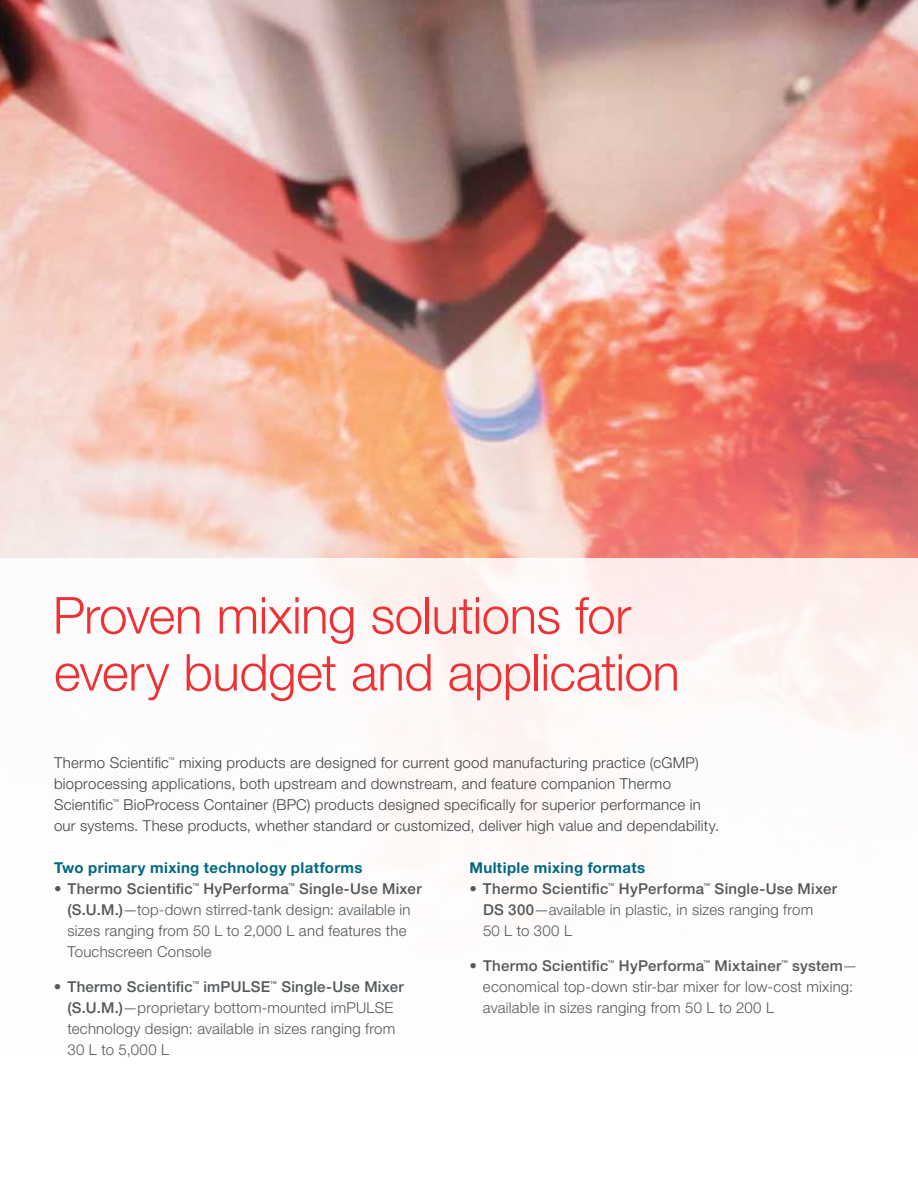
<style>
.page{position:relative;width:918px;height:1188px;background:#fff}
.page>*{position:absolute;margin:0;border:0;box-sizing:border-box;transform-origin:0 0}
.t1{font:300 51px/57px "Helvetica Neue LTW1 G";letter-spacing:-.01em;color:#ee3134}
.t2{font:300 15px/21px "Helvetica Neue LTW1 G";letter-spacing:.015em;color:#53575a}
.t3{font:300 15px/21px "Helvetica Neue LTW1 G";letter-spacing:.015em;color:#414042}
.t4{font:500 15px "Helvetica Neue LTW1 G";letter-spacing:.02em;color:#53575a}
.t5{font:700 15px "Helvetica Neue LTW1 G";letter-spacing:.025em;color:#006880}
.t6{font:500 6.75px "Helvetica Neue LTW1 G";color:#53575a}
.t7{font:300 6.75px "Helvetica Neue LTW1 G";color:#414042}
.s1{font-weight:500}
</style>
<div class="page">
<img style="left:0;top:0;width:918px;height:558px">
<h1 class="t1" style="left:53px;top:587px;width:628px">Proven mixing solutions for every budget and application</h1>
<p class="t3" style="left:54px;top:752px;width:117px">Thermo Scientific</p>
<p class="t7" style="left:168px;top:755px;width:8px">™</p>
<p class="t3" style="left:54px;top:752px;width:646px;text-indent:125px">mixing products are designed for current good manufacturing practice (cGMP) bioprocessing applications, both upstream and downstream, and feature companion Thermo<br>Scientific</p>
<p class="t3" style="left:54px;top:794px;width:667px;text-indent:69px">BioProcess Container (BPC) products designed specifically for superior performance in our systems. These products, whether standard or customized, deliver high value and dependability.</p>
<p class="t7" style="left:112px;top:797px;width:8px">™</p>
<p class="t5" style="left:54px;top:858px;width:310px">Two primary mixing technology platforms</p>
<p class="t4" style="left:54px;top:880px;width:140px">• Thermo Scientific</p>
<p class="t6" style="left:192px;top:882px;width:8px">™</p>
<p class="t4" style="left:203px;top:880px;width:87px">HyPerforma</p>
<p class="t6" style="left:288px;top:882px;width:8px">™</p>
<p class="t2" style="left:67px;top:878px;width:356px;text-indent:232px"><span class="s1">Single-Use Mixer (S.U.M.)</span>—top-down stirred-tank design: available in sizes ranging from 50 L to 2,000 L and features the Touchscreen Console</p>
<p class="t4" style="left:54px;top:977px;width:140px">• Thermo Scientific</p>
<p class="t6" style="left:192px;top:979px;width:8px">™</p>
<p class="t4" style="left:203px;top:977px;width:68px">imPULSE</p>
<p class="t6" style="left:270px;top:979px;width:8px">™</p>
<p class="t2" style="left:67px;top:976px;width:338px;text-indent:214px"><span class="s1">Single-Use Mixer (S.U.M.)</span>—proprietary bottom-mounted imPULSE technology design: available in sizes ranging from<br>30 L to 5,000 L</p>
<p class="t5" style="left:469px;top:858px;width:177px">Multiple mixing formats</p>
<p class="t4" style="left:469px;top:880px;width:140px">• Thermo Scientific</p>
<p class="t6" style="left:608px;top:882px;width:8px">™</p>
<p class="t4" style="left:619px;top:880px;width:87px">HyPerforma</p>
<p class="t6" style="left:704px;top:882px;width:8px">™</p>
<p class="t2" style="left:483px;top:878px;width:356px;text-indent:232px"><span class="s1">Single-Use Mixer<br>DS 300</span>—available in plastic, in sizes ranging from<br>50 L to 300 L</p>
<p class="t4" style="left:470px;top:956px;width:140px">• Thermo Scientific</p>
<p class="t6" style="left:608px;top:958px;width:8px">™</p>
<p class="t4" style="left:619px;top:956px;width:87px">HyPerforma</p>
<p class="t6" style="left:704px;top:958px;width:8px">™</p>
<p class="t4" style="left:715px;top:956px;width:68px">Mixtainer</p>
<p class="t6" style="left:781px;top:958px;width:8px">™</p>
<p class="t2" style="left:483px;top:955px;width:376px;text-indent:309px"><span class="s1">system</span>— economical top-down stir-bar mixer for low-cost mixing: available in sizes ranging from 50 L to 200 L</p>
</div>
